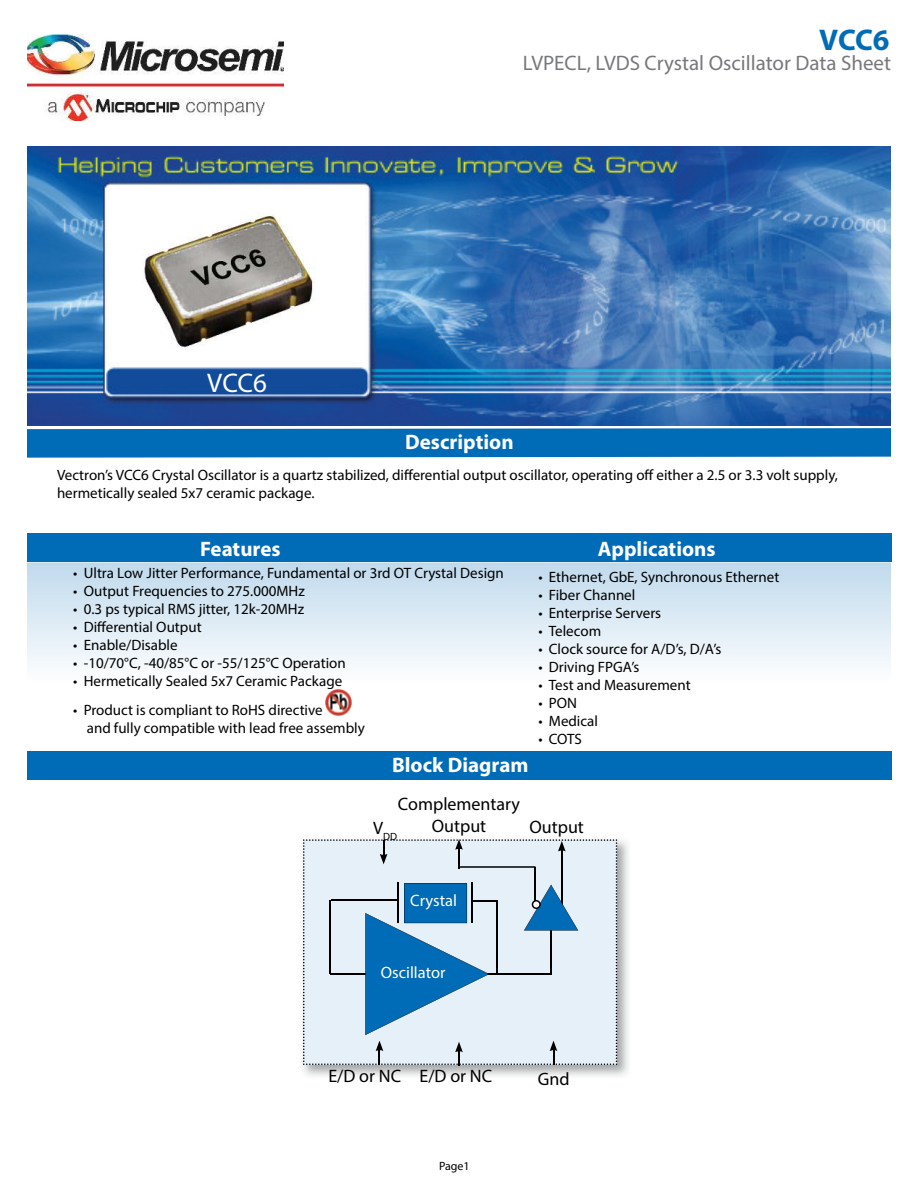
<style>
.page{position:relative;width:918px;height:1188px;background:#fff}
.page>*{position:absolute;margin:0;border:0;box-sizing:border-box;transform-origin:0 0}
.t1{font:700 30px "Myriad Pro";color:#006bb6}
.t2{font:27px "Myriad Pro";color:#fff}
.t3{font:700 21px "Myriad Pro";color:#fff}
.t4{font:21px "Myriad Pro";color:#77787b}
.t5{font:18px/21.6px "Myriad Pro";color:#000;text-align:center}
.t6{font:16.5px "Myriad Pro";color:#fff}
.t7{font:15px/18px "Myriad Pro";color:#000}
.t8{font:12px "Myriad Pro";color:#000}
.t9{font:10.5px "Myriad Pro";color:#000}
</style>
<div class="page">
<div style="left:27px;top:533px;width:864px;height:29px;background:#006bb6"></div>
<img style="left:326px;top:689px;width:26px;height:26px">
<div style="left:27px;top:751px;width:864px;height:29px;background:#006bb6"></div>
<img style="left:27px;top:147px;width:864px;height:279px">
<svg style="left:27px;top:428px;width:864px;height:30px;background:#0c72b9"></svg>
<img style="left:108px;top:190px;width:256px;height:172px">
<img style="left:27px;top:34px;width:257px;height:86px">
<img style="left:303px;top:839px;width:326px;height:237px">
<svg style="left:303px;top:839px;width:314px;height:226px;background:#bad2e4"></svg>
<h2 class="t2" style="left:207px;top:373px;width:61px">VCC6</h2>
<h1 class="t1" style="left:819px;top:28px;width:72px">VCC6</h1>
<h3 class="t4" style="left:523px;top:55px;width:370px">LVPECL, LVDS Crystal Oscillator Data Sheet</h3>
<h3 class="t3" style="left:405px;top:434px;width:110px">Description</h3>
<p class="t7" style="left:57px;top:468px;width:782px">Vectron’s VCC6 Crystal Oscillator is a quartz stabilized, differential output oscillator, operating off either a 2.5 or 3.3 volt supply, hermetically sealed 5x7 ceramic package.</p>
<h3 class="t3" style="left:200px;top:541px;width:82px">Features</h3>
<h3 class="t3" style="left:598px;top:541px;width:119px">Applications</h3>
<p class="t7" style="left:73px;top:565px;width:432px">• Ultra Low Jitter Performance, Fundamental or 3rd OT Crystal Design</p>
<p class="t7" style="left:73px;top:583px;width:233px">• Output Frequencies to 275.000MHz</p>
<p class="t7" style="left:73px;top:601px;width:233px">• 0.3 ps typical RMS jitter, 12k-20MHz</p>
<p class="t7" style="left:73px;top:619px;width:130px">• Differential Output</p>
<p class="t7" style="left:73px;top:637px;width:106px">• Enable/Disable</p>
<p class="t7" style="left:73px;top:655px;width:274px">• -10/70°C, -40/85°C or -55/125°C Operation</p>
<p class="t7" style="left:73px;top:673px;width:270px">• Hermetically Sealed 5x7 Ceramic Package</p>
<p class="t7" style="left:87px;top:702px;width:280px;text-indent:-14px">• Product is compliant to RoHS directive<br>and fully compatible with lead free assembly</p>
<h3 class="t3" style="left:392px;top:757px;width:138px">Block Diagram</h3>
<p class="t7" style="left:538px;top:569px;width:243px">• Ethernet, GbE, Synchronous Ethernet</p>
<p class="t7" style="left:538px;top:587px;width:99px">• Fiber Channel</p>
<p class="t7" style="left:538px;top:605px;width:124px">• Enterprise Servers</p>
<p class="t7" style="left:538px;top:623px;width:64px">• Telecom</p>
<p class="t7" style="left:538px;top:641px;width:185px">• Clock source for A/D’s, D/A’s</p>
<p class="t7" style="left:538px;top:659px;width:102px">• Driving FPGA’s</p>
<p class="t7" style="left:538px;top:677px;width:154px">• Test and Measurement</p>
<p class="t7" style="left:538px;top:695px;width:40px">• PON</p>
<p class="t7" style="left:538px;top:713px;width:61px">• Medical</p>
<p class="t7" style="left:538px;top:731px;width:45px">• COTS</p>
<p class="t5" style="left:398px;top:795px;width:124px">Complementary<br>Output</p>
<p class="t9" style="left:373px;top:832px;width:26px"><sup>V</sup>DD</p>
<p class="t5" style="left:530px;top:818px;width:56px">Output</p>
<p class="t6" style="left:410px;top:894px;width:48px">Crystal</p>
<p class="t6" style="left:381px;top:966px;width:66px">Oscillator</p>
<p class="t5" style="left:420px;top:1066px;width:74px">E/D or NC</p>
<p class="t5" style="left:328px;top:1067px;width:74px">E/D or NC</p>
<p class="t5" style="left:538px;top:1070px;width:33px">Gnd</p>
<p class="t8" style="left:439px;top:1161px;width:32px">Page1</p>
</div>
